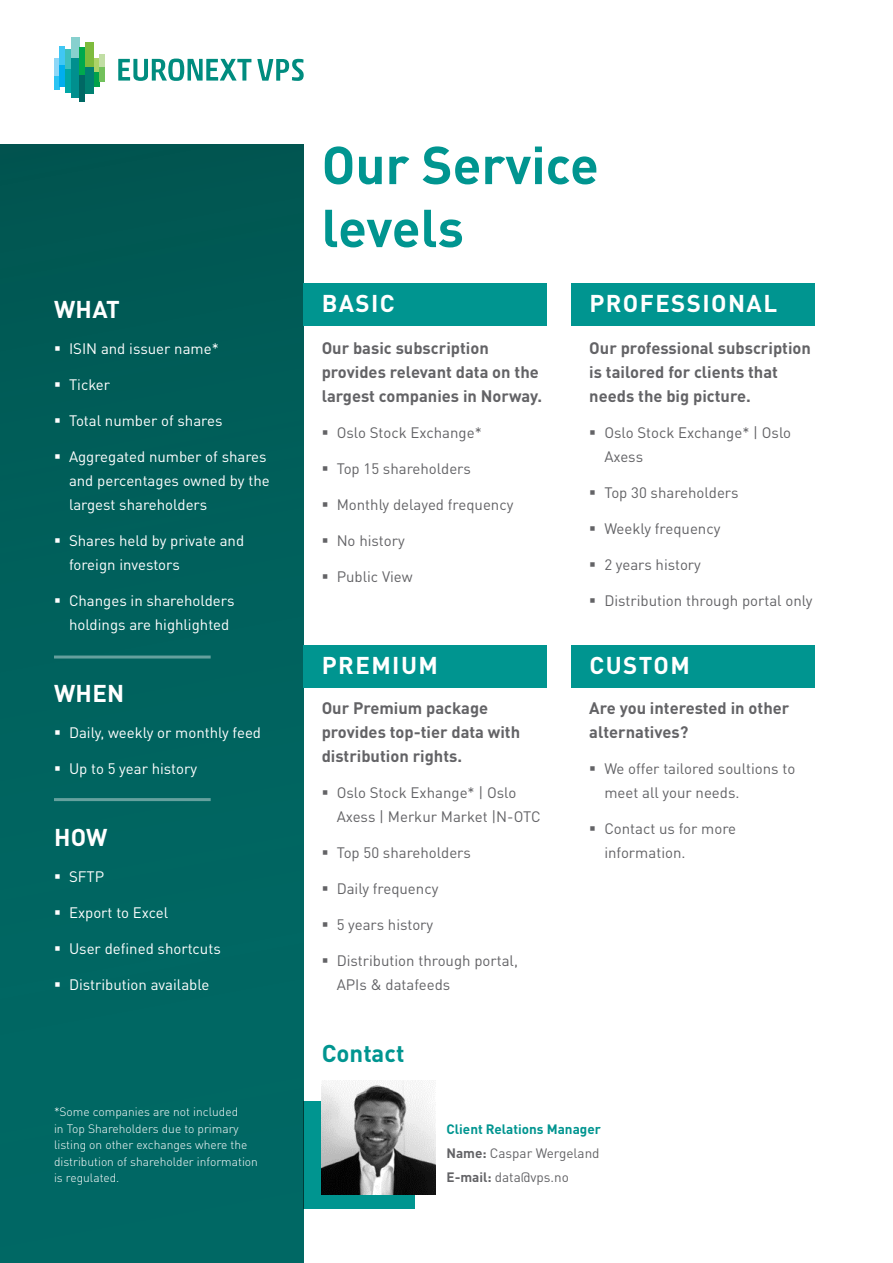
<style>
.page{position:relative;width:893px;height:1263px;background:#fff}
.page>*{position:absolute;margin:0;border:0;box-sizing:border-box;transform-origin:0 0}
.t1{font:700 52.5px/63px "DIN Pro";color:#009590}
.t2{font:700 24px "DIN Pro";letter-spacing:.06em;color:#fff}
.t3{font:700 24px "DIN Pro";color:#009590}
.t4{font:700 16.5px/24px "DIN Pro";color:#636366}
.t5{font:15px/24px "DIN Pro";color:#636366}
.t6{font:15px/24px "DIN Pro";color:#fff}
.t7{font:13.5px "DIN Pro";color:#636366}
.t8{font:700 13.5px "DIN Pro";color:#009590}
.t9{font:300 12px/16.5px "DIN Pro";color:#fff}
.s1{font-weight:700}
</style>
<div class="page">
<div style="left:304px;top:1101px;width:111px;height:108px;background:#009590"></div>
<div style="left:0;top:144px;width:304px;height:1119px;background:#00635e"></div>
<img style="left:322px;top:1081px;width:113px;height:113px">
<hr style="left:54px;top:655px;width:157px;height:3px;background:#fff">
<hr style="left:54px;top:798px;width:157px;height:3px;background:#fff">
<div style="left:54px;top:59px;width:6px;height:17px;background:#8dd7f7"></div>
<div style="left:54px;top:76px;width:6px;height:13px;background:#2bc4f3"></div>
<div style="left:60px;top:46px;width:5px;height:19px;background:#40c7f4"></div>
<div style="left:60px;top:65px;width:5px;height:21px;background:#00aeef"></div>
<div style="left:65px;top:49px;width:6px;height:20px;background:#3dbfbd"></div>
<div style="left:65px;top:69px;width:6px;height:24px;background:#00a7a6"></div>
<div style="left:71px;top:37px;width:8px;height:22px;background:#87d0ce"></div>
<div style="left:71px;top:59px;width:8px;height:39px;background:#008f8e"></div>
<div style="left:79px;top:48px;width:6px;height:28px;background:#00a94d"></div>
<div style="left:79px;top:76px;width:6px;height:26px;background:#006864"></div>
<div style="left:85px;top:42px;width:9px;height:25px;background:#7ebb3d"></div>
<div style="left:85px;top:67px;width:9px;height:27px;background:#008071"></div>
<div style="left:94px;top:59px;width:5px;height:13px;background:#acd369"></div>
<div style="left:94px;top:72px;width:5px;height:14px;background:#00a24b"></div>
<div style="left:99px;top:55px;width:6px;height:12px;background:#c1dea4"></div>
<div style="left:99px;top:67px;width:6px;height:14px;background:#72c15b"></div>
<svg style="left:257px;top:59px;width:47px;height:22px"></svg>
<svg style="left:118px;top:59px;width:133px;height:22px"></svg>
<div style="left:304px;top:284px;width:243px;height:42px;background:#009590"></div>
<div style="left:304px;top:645px;width:243px;height:42px;background:#009590"></div>
<div style="left:571px;top:645px;width:243px;height:42px;background:#009590"></div>
<div style="left:571px;top:284px;width:243px;height:42px;background:#009590"></div>
<p class="t2" style="left:54px;top:289px;width:67px">WHAT</p>
<p class="t6" style="left:69px;top:335px;width:151px">ISIN and issuer name*</p>
<p class="t6" style="left:69px;top:371px;width:43px">Ticker</p>
<p class="t6" style="left:69px;top:407px;width:155px">Total number of shares</p>
<p class="t6" style="left:69px;top:443px;width:202px">Aggregated number of shares and percentages owned by the largest shareholders</p>
<p class="t6" style="left:69px;top:527px;width:177px">Shares held by private and foreign investors</p>
<p class="t6" style="left:69px;top:587px;width:167px">Changes in shareholders holdings are highlighted</p>
<p class="t2" style="left:54px;top:673px;width:72px">WHEN</p>
<p class="t6" style="left:69px;top:719px;width:194px">Daily, weekly or monthly feed</p>
<p class="t6" style="left:69px;top:755px;width:130px">Up to 5 year history</p>
<p class="t2" style="left:54px;top:817px;width:55px">HOW</p>
<p class="t6" style="left:69px;top:863px;width:37px">SFTP</p>
<p class="t6" style="left:69px;top:899px;width:101px">Export to Excel</p>
<p class="t6" style="left:69px;top:935px;width:153px">User defined shortcuts</p>
<p class="t6" style="left:69px;top:971px;width:142px">Distribution available</p>
<p class="t9" style="left:54px;top:1102px;width:205px">*Some companies are not included<br>in Top Shareholders due to primary listing on other exchanges where the distribution of shareholder information is regulated.</p>
<p class="t1" style="left:322px;top:127px;width:279px">Our Service levels</p>
<p class="t2" style="left:322px;top:284px;width:75px">BASIC</p>
<p class="t4" style="left:322px;top:334px;width:222px">Our basic subscription provides relevant data on the largest companies in Norway.</p>
<p class="t5" style="left:337px;top:419px;width:147px">Oslo Stock Exchange*</p>
<p class="t5" style="left:337px;top:455px;width:136px">Top 15 shareholders</p>
<p class="t5" style="left:337px;top:491px;width:178px">Monthly delayed frequency</p>
<p class="t5" style="left:337px;top:527px;width:70px">No history</p>
<p class="t5" style="left:337px;top:563px;width:78px">Public View</p>
<p class="t2" style="left:589px;top:284px;width:189px">PROFESSIONAL</p>
<p class="t4" style="left:589px;top:334px;width:223px">Our professional subscription is tailored for clients that needs the big picture.</p>
<p class="t5" style="left:604px;top:419px;width:188px">Oslo Stock Exchange* | Oslo<br>Axess</p>
<p class="t5" style="left:604px;top:479px;width:136px">Top 30 shareholders</p>
<p class="t5" style="left:604px;top:515px;width:118px">Weekly frequency</p>
<p class="t5" style="left:604px;top:551px;width:98px">2 years history</p>
<p class="t5" style="left:604px;top:587px;width:210px">Distribution through portal only</p>
<p class="t2" style="left:322px;top:645px;width:118px">PREMIUM</p>
<p class="t2" style="left:589px;top:645px;width:102px">CUSTOM</p>
<p class="t4" style="left:322px;top:694px;width:200px">Our Premium package provides top-tier data with distribution rights.</p>
<p class="t5" style="left:337px;top:779px;width:205px">Oslo Stock Exhange* | Oslo<br>Axess | Merkur Market |N-OTC</p>
<p class="t5" style="left:337px;top:839px;width:136px">Top 50 shareholders</p>
<p class="t5" style="left:337px;top:875px;width:103px">Daily frequency</p>
<p class="t5" style="left:337px;top:911px;width:98px">5 years history</p>
<p class="t5" style="left:337px;top:947px;width:183px">Distribution through portal,<br>APIs &amp; datafeeds</p>
<p class="t3" style="left:322px;top:1033px;width:84px">Contact</p>
<p class="t4" style="left:589px;top:694px;width:201px">Are you interested in other alternatives?</p>
<p class="t5" style="left:604px;top:755px;width:192px">We offer tailored soultions to meet all your needs.</p>
<p class="t5" style="left:604px;top:815px;width:133px">Contact us for more information.</p>
<p class="t8" style="left:446px;top:1118px;width:156px">Client Relations Manager</p>
<p class="t7" style="left:446px;top:1143px;width:155px"><span class="s1">Name:</span> Caspar Wergeland</p>
<p class="t7" style="left:446px;top:1167px;width:124px"><span class="s1">E-mail:</span> data@vps.no</p>
</div>
